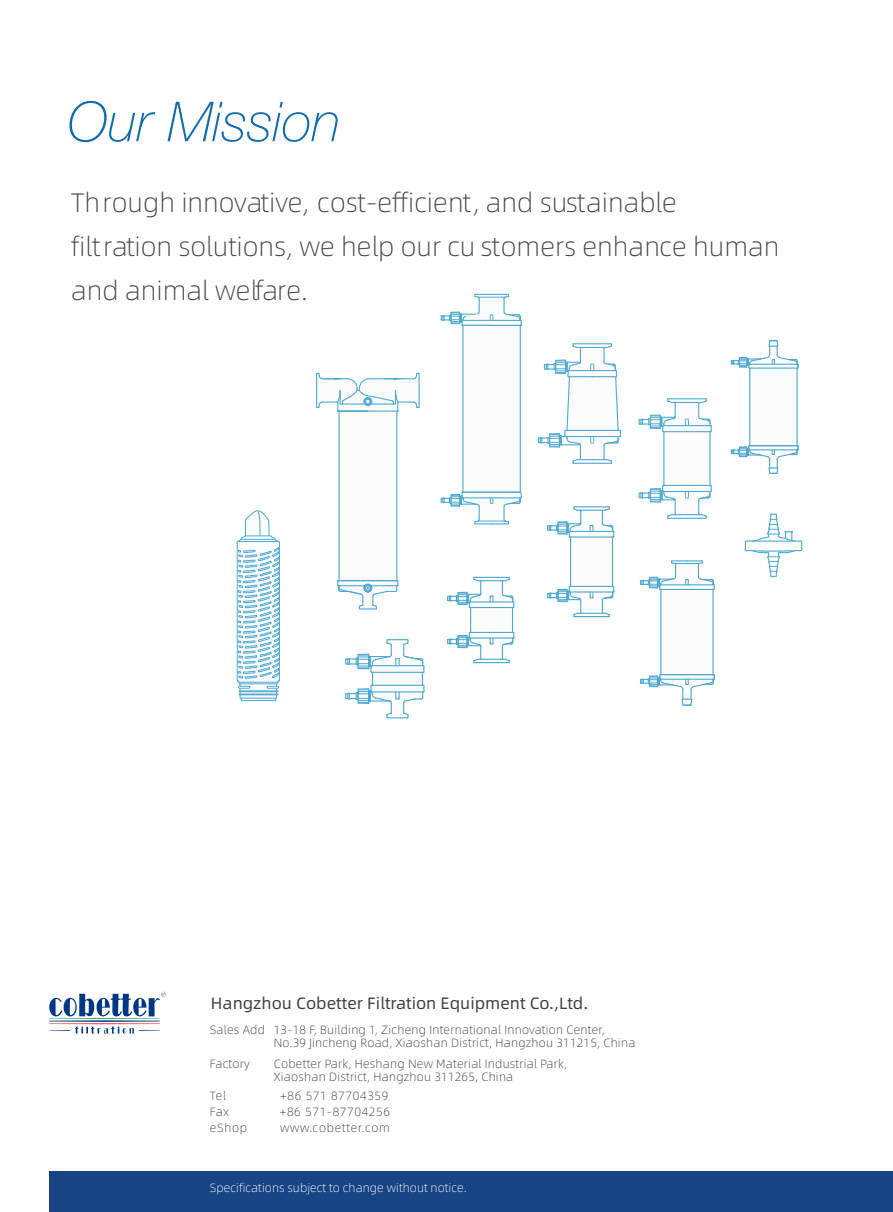
<style>
.page{position:relative;width:893px;height:1212px;background:#fff}
.page>*{position:absolute;margin:0;border:0;box-sizing:border-box;transform-origin:0 0}
.t1{font:26.7px/44.1px "Alibaba Pu Hui Ti L";color:#4b4442}
.t2{font:16.5px "Alibaba Pu Hui Ti R";color:#413d3c}
.t3{font:12px/12.9px "Alibaba Pu Hui Ti L";letter-spacing:.02em;color:#413d3c}
.t4{font:12px "Alibaba Pu Hui Ti L";letter-spacing:.06em;color:#413d3c}
.t5{font:12px "Alibaba Pu Hui Ti L";letter-spacing:.005em;color:#fff}
</style>
<div class="page">
<div style="left:49px;top:1171px;width:844px;height:41px;background:#164484"></div>
<svg style="left:49px;top:992px;width:117px;height:42px"></svg>
<svg style="left:538px;top:343px;width:83px;height:121px"></svg>
<hr style="left:316px;top:373px;width:1px;height:34px;background:#50aad4">
<hr style="left:418px;top:373px;width:2px;height:34px;background:#50aad4">
<svg style="left:317px;top:372px;width:102px;height:237px"></svg>
<svg style="left:441px;top:293px;width:81px;height:232px"></svg>
<svg style="left:744px;top:513px;width:59px;height:65px"></svg>
<svg style="left:241px;top:698px;width:35px;height:3px"></svg>
<svg style="left:240px;top:689px;width:37px;height:9px"></svg>
<hr style="left:239px;top:690px;width:40px;height:2px;background:#50aad4">
<hr style="left:239px;top:693px;width:40px;height:2px;background:#50aad4">
<svg style="left:236px;top:510px;width:44px;height:179px"></svg>
<hr style="left:240px;top:682px;width:37px;height:1px;background:#50aad4">
<svg style="left:447px;top:576px;width:68px;height:88px"></svg>
<svg style="left:345px;top:639px;width:80px;height:80px"></svg>
<svg style="left:731px;top:340px;width:68px;height:134px"></svg>
<svg style="left:639px;top:398px;width:76px;height:308px"></svg>
<svg style="left:547px;top:506px;width:68px;height:112px"></svg>
<svg style="left:69px;top:101px;width:86px;height:41px"></svg>
<svg style="left:167px;top:102px;width:171px;height:40px"></svg>
<h1 class="t1" style="left:71px;top:179px;width:710px">Through innovative, cost-efficient, and sustainable filtration solutions, we help our cu stomers enhance human and animal welfare.</h1>
<h2 class="t2" style="left:211px;top:991px;width:379px">Hangzhou Cobetter Filtration Equipment Co.,Ltd.</h2>
<p class="t3" style="left:210px;top:1023px;width:57px">Sales Add</p>
<p class="t3" style="left:210px;top:1056px;width:41px">Factory</p>
<p class="t3" style="left:274px;top:1023px;width:363px">13-18 F, Building 1, Zicheng International Innovation Center,<br>No.39 Jincheng Road, Xiaoshan District, Hangzhou 311215, China</p>
<p class="t3" style="left:274px;top:1056px;width:295px">Cobetter Park, Heshang New Material Industrial Park,<br>Xiaoshan District, Hangzhou 311265, China</p>
<p class="t3" style="left:210px;top:1089px;width:18px">Tel</p>
<p class="t4" style="left:280px;top:1087px;width:110px">+86 571 87704359</p>
<p class="t3" style="left:210px;top:1104px;width:21px">Fax</p>
<p class="t4" style="left:280px;top:1103px;width:112px">+86 571-87704256</p>
<p class="t3" style="left:210px;top:1120px;width:39px">eShop</p>
<p class="t4" style="left:280px;top:1119px;width:111px">www.cobetter.com</p>
<p class="t5" style="left:210px;top:1178px;width:258px">Specifications subject to change without notice.</p>
</div>
